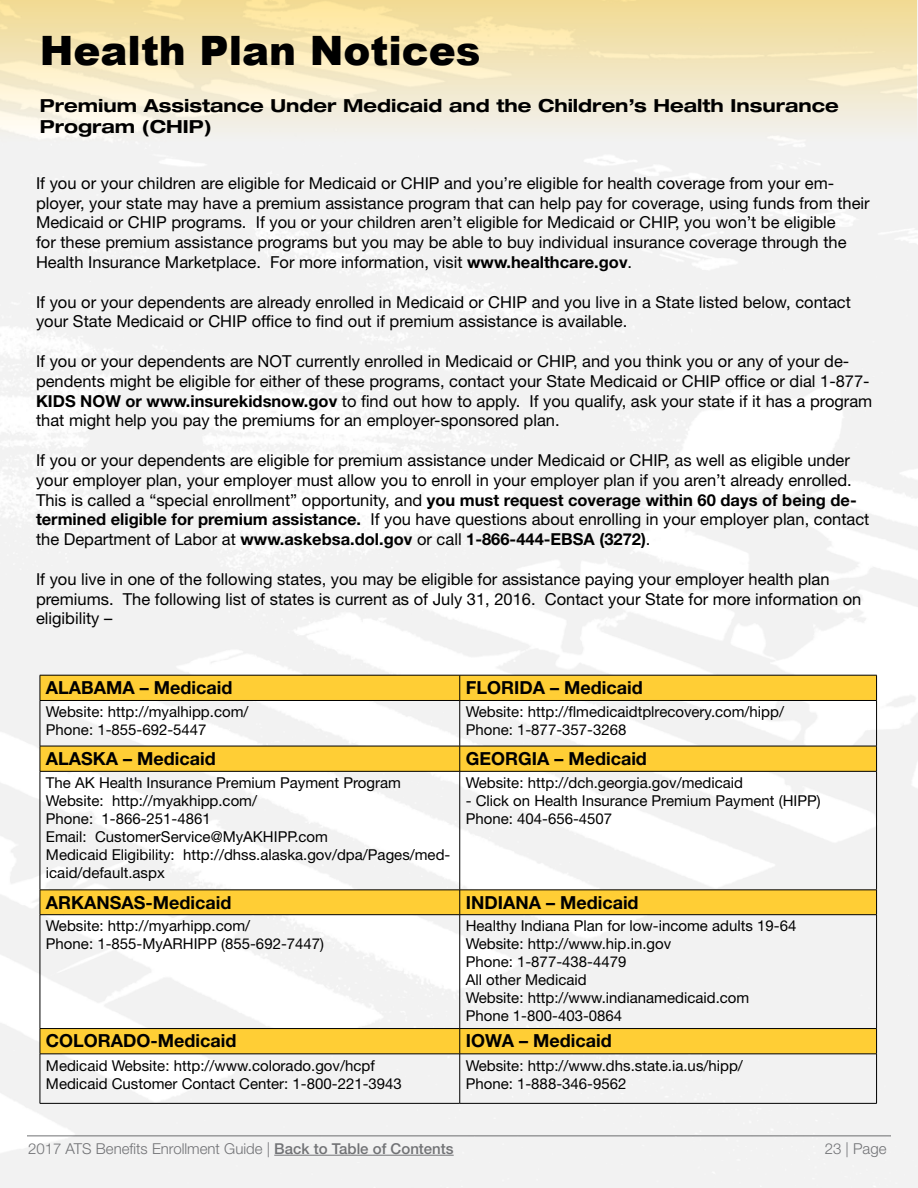
<style>
.page{position:relative;width:918px;height:1188px;background:#fff}
.page>*{position:absolute;margin:0;border:0;box-sizing:border-box;transform-origin:0 0}
.t1{font:900 40.5px "Arial";color:#000}
.t2{font:700 18px "Helvetica Neue LT Std";color:#000}
.t3{font:700 expanded 18px/21.6px "Helvetica Neue LT Std";color:#000}
.t4{font:16.5px/19.8px "Helvetica Neue LT Std";color:#000}
.t5{font:15px/18px "Helvetica Neue LT Std";color:#000}
.t6{font:300 15px "Helvetica Neue LT Std";color:#717275}
.s1{font-weight:700}
.s2{font-weight:500}
</style>
<div class="page">
<img style="left:0;top:0;width:918px;height:1188px">
<hr style="left:274px;top:1155px;width:180px;height:1px;background:#717275">
<hr style="left:27px;top:1136px;width:864px;height:1px;background:#717275">
<div style="left:0;top:0;width:916px;height:144px;background:linear-gradient(to bottom,#f5dd94,#f4f4f4)"></div>
<svg style="left:41px;top:676px;width:835px;height:378px"></svg>
<hr style="left:40px;top:675px;width:420px;height:1px;background:#000">
<svg style="left:40px;top:675px;width:1px;height:25px"></svg>
<hr style="left:460px;top:675px;width:417px;height:1px;background:#000">
<svg style="left:459px;top:675px;width:1px;height:25px"></svg>
<svg style="left:876px;top:675px;width:1px;height:25px"></svg>
<hr style="left:40px;top:700px;width:420px;height:1px;background:#000">
<hr style="left:40px;top:701px;width:1px;height:45px;background:#000">
<hr style="left:460px;top:700px;width:417px;height:1px;background:#000">
<hr style="left:459px;top:701px;width:1px;height:45px;background:#000">
<hr style="left:876px;top:701px;width:1px;height:45px;background:#000">
<hr style="left:40px;top:746px;width:420px;height:1px;background:#000">
<svg style="left:40px;top:746px;width:1px;height:25px"></svg>
<hr style="left:460px;top:746px;width:417px;height:1px;background:#000">
<svg style="left:459px;top:746px;width:1px;height:25px"></svg>
<svg style="left:876px;top:746px;width:1px;height:25px"></svg>
<hr style="left:40px;top:771px;width:420px;height:1px;background:#000">
<hr style="left:40px;top:772px;width:1px;height:118px;background:#000">
<hr style="left:460px;top:771px;width:417px;height:1px;background:#000">
<hr style="left:459px;top:772px;width:1px;height:118px;background:#000">
<hr style="left:876px;top:772px;width:1px;height:118px;background:#000">
<hr style="left:40px;top:915px;width:1px;height:113px;background:#000">
<hr style="left:459px;top:915px;width:1px;height:113px;background:#000">
<hr style="left:876px;top:915px;width:1px;height:113px;background:#000">
<hr style="left:40px;top:1054px;width:1px;height:49px;background:#000">
<hr style="left:459px;top:1054px;width:1px;height:49px;background:#000">
<hr style="left:876px;top:1054px;width:1px;height:49px;background:#000">
<hr style="left:40px;top:1103px;width:420px;height:1px;background:#000">
<hr style="left:460px;top:1103px;width:417px;height:1px;background:#000">
<hr style="left:40px;top:890px;width:420px;height:1px;background:#000">
<svg style="left:40px;top:890px;width:1px;height:24px"></svg>
<hr style="left:40px;top:914px;width:420px;height:1px;background:#000">
<hr style="left:460px;top:890px;width:417px;height:1px;background:#000">
<svg style="left:459px;top:890px;width:1px;height:25px"></svg>
<svg style="left:876px;top:890px;width:1px;height:24px"></svg>
<hr style="left:460px;top:914px;width:417px;height:1px;background:#000">
<hr style="left:40px;top:1028px;width:420px;height:1px;background:#000">
<svg style="left:40px;top:1029px;width:1px;height:25px"></svg>
<hr style="left:40px;top:1054px;width:420px;height:1px;background:#000">
<hr style="left:460px;top:1028px;width:417px;height:1px;background:#000">
<svg style="left:459px;top:1029px;width:1px;height:25px"></svg>
<svg style="left:876px;top:1029px;width:1px;height:25px"></svg>
<hr style="left:460px;top:1054px;width:417px;height:1px;background:#000">
<h1 class="t1" style="left:40px;top:21px;width:442px">Health Plan Notices</h1>
<p class="t3" style="left:40px;top:94px;width:801px">Premium Assistance Under Medicaid and the Children’s Health Insurance<br>Program (CHIP)</p>
<p class="t4" style="left:36px;top:173px;width:835px">If you or your children are eligible for Medicaid or CHIP and you’re eligible for health coverage from your em&shy;ployer, your state may have a premium assistance program that can help pay for coverage, using funds from their Medicaid or CHIP programs. If you or your children aren’t eligible for Medicaid or CHIP, you won’t be eligible<br>for these premium assistance programs but you may be able to buy individual insurance coverage through the Health Insurance Marketplace. For more information, visit <span class="s1">www.healthcare.gov</span>.</p>
<p class="t4" style="left:36px;top:292px;width:817px">If you or your dependents are already enrolled in Medicaid or CHIP and you live in a State listed below, contact your State Medicaid or CHIP office to find out if premium assistance is available.</p>
<p class="t4" style="left:36px;top:351px;width:838px">If you or your dependents are NOT currently enrolled in Medicaid or CHIP, and you think you or any of your de&shy;pendents might be eligible for either of these programs, contact your State Medicaid or CHIP office or dial 1-877- <span class="s1">KIDS NOW or www.insurekidsnow.gov</span> to find out how to apply. If you qualify, ask your state if it has a program that might help you pay the premiums for an employer-sponsored plan.</p>
<p class="t4" style="left:36px;top:450px;width:835px">If you or your dependents are eligible for premium assistance under Medicaid or CHIP, as well as eligible under your employer plan, your employer must allow you to enroll in your employer plan if you aren’t already enrolled.<br>This is called a “special enrollment” opportunity, and <span class="s1">you must request coverage within 60 days of being de&shy;termined eligible for premium assistance.</span> If you have questions about enrolling in your employer plan, contact the Department of Labor at <span class="s1">www.askebsa.dol.gov</span> or call <span class="s1">1-866-444-EBSA (3272)</span>.</p>
<p class="t4" style="left:36px;top:569px;width:827px">If you live in one of the following states, you may be eligible for assistance paying your employer health plan premiums. The following list of states is current as of July 31, 2016. Contact your State for more information on eligibility –</p>
<p class="t2" style="left:46px;top:676px;width:188px">ALABAMA – Medicaid</p>
<p class="t2" style="left:466px;top:676px;width:178px">FLORIDA – Medicaid</p>
<p class="t5" style="left:46px;top:703px;width:204px">Website: http://myalhipp.com/<br>Phone: 1-855-692-5447</p>
<p class="t5" style="left:466px;top:703px;width:320px">Website: http://flmedicaidtplrecovery.com/hipp/<br>Phone: 1-877-357-3268</p>
<p class="t2" style="left:46px;top:747px;width:171px">ALASKA – Medicaid</p>
<p class="t2" style="left:466px;top:747px;width:183px">GEORGIA – Medicaid</p>
<p class="t5" style="left:46px;top:774px;width:406px">The AK Health Insurance Premium Payment Program Website: http://myakhipp.com/<br>Phone: 1-866-251-4861<br>Email: CustomerService@MyAKHIPP.com<br>Medicaid Eligibility: http://dhss.alaska.gov/dpa/Pages/med&shy;icaid/default.aspx</p>
<p class="t5" style="left:466px;top:774px;width:279px">Website: http://dch.georgia.gov/medicaid</p>
<p class="t5" style="left:466px;top:792px;width:357px">- Click on Health Insurance Premium Payment (HIPP)<br>Phone: 404-656-4507</p>
<p class="t2" style="left:46px;top:891px;width:187px">ARKANSAS-Medicaid</p>
<p class="t2" style="left:466px;top:891px;width:174px">INDIANA – Medicaid</p>
<p class="t5" style="left:46px;top:917px;width:280px">Website: http://myarhipp.com/<br>Phone: 1-855-MyARHIPP (855-692-7447)</p>
<p class="t5" style="left:466px;top:917px;width:332px">Healthy Indiana Plan for low-income adults 19-64<br>Website: http://www.hip.in.gov<br>Phone: 1-877-438-4479<br>All other Medicaid<br>Website: http://www.indianamedicaid.com<br>Phone 1-800-403-0864</p>
<p class="t2" style="left:46px;top:1030px;width:192px">COLORADO-Medicaid</p>
<p class="t2" style="left:466px;top:1030px;width:147px">IOWA – Medicaid</p>
<p class="t5" style="left:46px;top:1056px;width:357px">Medicaid Website: http://www.colorado.gov/hcpf<br>Medicaid Customer Contact Center: 1-800-221-3943</p>
<p class="t5" style="left:466px;top:1056px;width:279px">Website: http://www.dhs.state.ia.us/hipp/<br>Phone: 1-888-346-9562</p>
<p class="t6" style="left:28px;top:1139px;width:427px">2017 ATS Benefits Enrollment Guide | <span class="s2">Back to Table of Contents</span></p>
<p class="t6" style="left:825px;top:1139px;width:63px">23 | Page</p>
</div>
